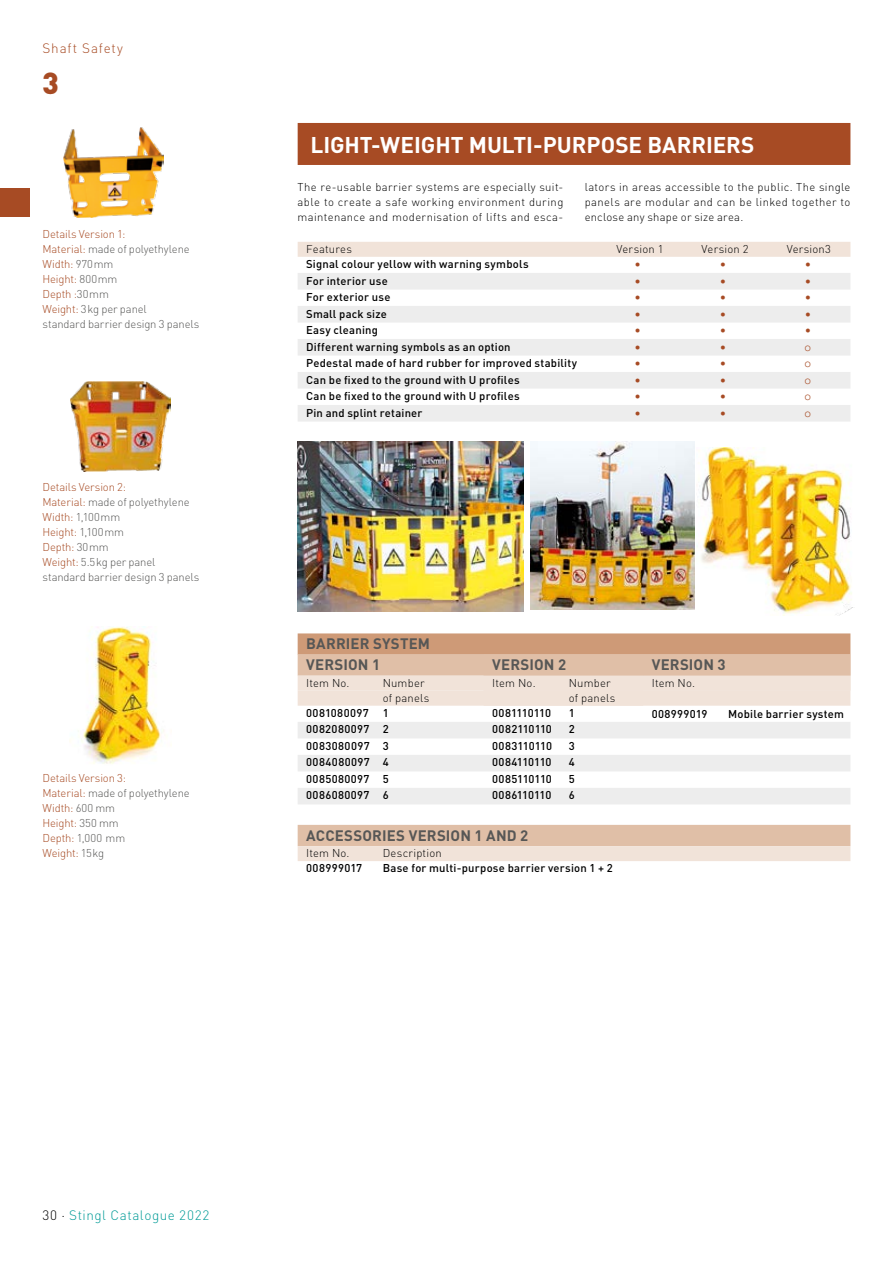
<style>
.page{position:relative;width:893px;height:1263px;background:#fff}
.page>*{position:absolute;margin:0;border:0;box-sizing:border-box;transform-origin:0 0}
.t1{font:900 30px "DIN";color:#a74b24}
.t2{font:700 22.5px "DIN";color:#fff}
.t3{font:700 15px/21px "DIN";letter-spacing:.005em;color:#575756}
.t4{font:300 13.5px "DIN";letter-spacing:.04em;color:#009b97}
.t5{font:300 13.5px "DIN";letter-spacing:.06em;color:#a74b24}
.t6{font:500 11.25px/16.5px "DIN";letter-spacing:.02em;color:#000;text-align:justify}
.t7{font:300 11.25px/15px "DIN";letter-spacing:.025em;color:#000;text-align:justify}
.t8{font:300 11.25px/15px "DIN";letter-spacing:-.01em;color:#575756}
.t9{font:300 11.25px/15px "DIN";letter-spacing:-.01em;color:#a74b24}
.t10{font:500 11.25px "DIN";letter-spacing:-.01em;color:#000}
.t11{font:900 11.25px "DIN Next LT Pro";color:#a74b24}
.t12{font:500 11.25px "DIN";color:#000}
.t13{font:300 11.25px "DIN Next LT Pro";color:#a74b24}
.s1{color:#a74b24}
.s2{color:#575756}
.s3{color:#000}
</style>
<div class="page">
<img style="left:298px;top:442px;width:225px;height:169px">
<img style="left:531px;top:442px;width:163px;height:168px">
<div style="left:298px;top:123px;width:552px;height:42px;background:#a74b24"></div>
<img style="left:71px;top:381px;width:99px;height:90px">
<img style="left:64px;top:128px;width:100px;height:90px">
<img style="left:78px;top:626px;width:86px;height:138px">
<img style="left:699px;top:448px;width:154px;height:168px">
<div style="left:298px;top:242px;width:552px;height:15px;background:#f1e3d9"></div>
<div style="left:298px;top:273px;width:552px;height:17px;background:#ededed"></div>
<div style="left:298px;top:306px;width:552px;height:17px;background:#ededed"></div>
<div style="left:298px;top:339px;width:552px;height:17px;background:#ededed"></div>
<div style="left:298px;top:372px;width:552px;height:17px;background:#ededed"></div>
<div style="left:298px;top:405px;width:552px;height:17px;background:#ededed"></div>
<div style="left:298px;top:825px;width:552px;height:21px;background:#e0bfa7"></div>
<div style="left:298px;top:846px;width:552px;height:15px;background:#f1e3d9"></div>
<div style="left:298px;top:633px;width:552px;height:22px;background:#ce9a77"></div>
<div style="left:298px;top:654px;width:552px;height:22px;background:#e0bfa7"></div>
<div style="left:298px;top:676px;width:552px;height:15px;background:#f1e3d9"></div>
<div style="left:298px;top:691px;width:552px;height:15px;background:#f1e3d9"></div>
<div style="left:298px;top:722px;width:552px;height:16px;background:#ededed"></div>
<div style="left:298px;top:755px;width:552px;height:16px;background:#ededed"></div>
<div style="left:298px;top:788px;width:552px;height:16px;background:#ededed"></div>
<div style="left:0;top:188px;width:30px;height:29px;background:#a74b24"></div>
<p class="t5" style="left:43px;top:40px;width:82px">Shaft Safety</p>
<h1 class="t1" style="left:42px;top:63px;width:18px">3</h1>
<p class="t8" style="left:43px;top:226px;width:158px"><span class="s1">Details Version 1:<br>Material:</span> made of polyethylene<br><span class="s1">Width:</span> 970mm<br><span class="s1">Height:</span> 800mm<br><span class="s1">Depth :</span>30mm<br><span class="s1">Weight:</span> 3kg per panel<br>standard barrier design 3 panels</p>
<p class="t8" style="left:43px;top:480px;width:158px"><span class="s1">Details Version 2:<br>Material:</span> made of polyethylene<br><span class="s1">Width:</span> 1,100mm<br><span class="s1">Height:</span> 1,100mm<br><span class="s1">Depth:</span> 30mm<br><span class="s1">Weight:</span> 5.5kg per panel standard barrier design 3 panels</p>
<p class="t9" style="left:43px;top:770px;width:149px">Details Version 3:<br>Material: <span class="s2">made of polyethylene<br></span>Width: <span class="s2">600 mm<br></span>Height: <span class="s2">350 mm<br></span>Depth: <span class="s2">1,000 mm<br></span>Weight: <span class="s2">15kg</span></p>
<h2 class="t2" style="left:310px;top:130px;width:446px">LIGHT-WEIGHT MULTI-PURPOSE BARRIERS</h2>
<p class="t7" style="left:298px;top:180px;width:267px">The re-usable barrier systems are especially suit&shy;able to create a safe working environment during maintenance and modernisation of lifts and esca-</p>
<p class="t7" style="left:585px;top:180px;width:267px">lators in areas accessible to the public. The single panels are modular and can be linked together to enclose any shape or size area.</p>
<p class="t7" style="left:306px;top:241px;width:47px">Features</p>
<p class="t7" style="left:617px;top:241px;width:48px">Version 1</p>
<p class="t7" style="left:702px;top:241px;width:48px">Version 2</p>
<p class="t7" style="left:787px;top:241px;width:46px">Version3</p>
<p class="t6" style="left:306px;top:255px;width:224px">Signal colour yellow with warning symbols</p>
<p class="t11" style="left:635px;top:257px;width:7px">•</p>
<p class="t11" style="left:720px;top:257px;width:7px">•</p>
<p class="t11" style="left:805px;top:257px;width:7px">•</p>
<p class="t6" style="left:306px;top:272px;width:83px">For interior use</p>
<p class="t11" style="left:635px;top:274px;width:7px">•</p>
<p class="t11" style="left:720px;top:274px;width:7px">•</p>
<p class="t11" style="left:805px;top:274px;width:7px">•</p>
<p class="t6" style="left:306px;top:288px;width:86px">For exterior use</p>
<p class="t11" style="left:635px;top:290px;width:7px">•</p>
<p class="t11" style="left:720px;top:290px;width:7px">•</p>
<p class="t11" style="left:805px;top:290px;width:7px">•</p>
<p class="t6" style="left:306px;top:305px;width:82px">Small pack size</p>
<p class="t11" style="left:635px;top:307px;width:7px">•</p>
<p class="t11" style="left:720px;top:307px;width:7px">•</p>
<p class="t11" style="left:805px;top:307px;width:7px">•</p>
<p class="t6" style="left:306px;top:321px;width:73px">Easy cleaning</p>
<p class="t11" style="left:635px;top:323px;width:7px">•</p>
<p class="t11" style="left:720px;top:323px;width:7px">•</p>
<p class="t11" style="left:805px;top:323px;width:7px">•</p>
<p class="t6" style="left:306px;top:338px;width:206px">Different warning symbols as an option</p>
<p class="t11" style="left:635px;top:340px;width:7px">•</p>
<p class="t11" style="left:720px;top:340px;width:7px">•</p>
<p class="t13" style="left:805px;top:340px;width:7px">0</p>
<p class="t6" style="left:306px;top:354px;width:272px">Pedestal made of hard rubber for improved stability</p>
<p class="t11" style="left:635px;top:356px;width:7px">•</p>
<p class="t11" style="left:720px;top:356px;width:7px">•</p>
<p class="t13" style="left:805px;top:357px;width:7px">0</p>
<p class="t6" style="left:306px;top:371px;width:215px">Can be fixed to the ground with U profiles</p>
<p class="t11" style="left:635px;top:373px;width:7px">•</p>
<p class="t11" style="left:720px;top:373px;width:7px">•</p>
<p class="t13" style="left:805px;top:373px;width:7px">0</p>
<p class="t6" style="left:306px;top:387px;width:215px">Can be fixed to the ground with U profiles</p>
<p class="t11" style="left:635px;top:390px;width:7px">•</p>
<p class="t11" style="left:720px;top:390px;width:7px">•</p>
<p class="t13" style="left:805px;top:390px;width:7px">0</p>
<p class="t6" style="left:306px;top:404px;width:118px">Pin and splint retainer</p>
<p class="t11" style="left:635px;top:406px;width:7px">•</p>
<p class="t11" style="left:720px;top:406px;width:7px">•</p>
<p class="t13" style="left:805px;top:406px;width:7px">0</p>
<h3 class="t3" style="left:306px;top:633px;width:125px">BARRIER SYSTEM<br>VERSION 1</h3>
<p class="t7" style="left:306px;top:675px;width:45px">Item No.</p>
<p class="t7" style="left:383px;top:675px;width:48px">Number of panels</p>
<p class="t6" style="left:306px;top:704px;width:84px">0081080097 1<br>0082080097 2<br>0083080097 3<br>0084080097 4<br>0085080097 5<br>0086080097 6</p>
<h3 class="t3" style="left:492px;top:654px;width:75px">VERSION 2</h3>
<p class="t7" style="left:492px;top:675px;width:45px">Item No.</p>
<p class="t7" style="left:569px;top:675px;width:48px">Number of panels</p>
<p class="t10" style="left:492px;top:706px;width:60px">0081110110</p>
<p class="t6" style="left:569px;top:704px;width:7px">1</p>
<p class="t12" style="left:492px;top:722px;width:61px">0082110110</p>
<p class="t6" style="left:569px;top:721px;width:7px">2</p>
<p class="t12" style="left:492px;top:739px;width:61px">0083110110</p>
<p class="t6" style="left:569px;top:737px;width:7px">3</p>
<p class="t10" style="left:492px;top:755px;width:61px">0084110110</p>
<p class="t6" style="left:569px;top:754px;width:7px">4</p>
<p class="t10" style="left:492px;top:772px;width:61px">0085110110</p>
<p class="t6" style="left:569px;top:770px;width:7px">5</p>
<p class="t10" style="left:492px;top:788px;width:61px">0086110110</p>
<p class="t6" style="left:569px;top:787px;width:7px">6</p>
<h3 class="t3" style="left:306px;top:824px;width:224px">ACCESSORIES VERSION 1 AND 2</h3>
<p class="t7" style="left:306px;top:846px;width:45px">Item No.</p>
<p class="t7" style="left:383px;top:846px;width:61px">Description</p>
<p class="t6" style="left:306px;top:860px;width:57px">008999017</p>
<p class="t6" style="left:383px;top:860px;width:232px">Base for multi-purpose barrier version 1 + 2</p>
<h3 class="t3" style="left:652px;top:654px;width:75px">VERSION 3</h3>
<p class="t7" style="left:652px;top:675px;width:45px">Item No.</p>
<p class="t6" style="left:652px;top:706px;width:57px">008999019</p>
<p class="t6" style="left:728px;top:706px;width:117px">Mobile barrier system</p>
<p class="t4" style="left:43px;top:1207px;width:168px"><span class="s3">30 ·</span> Stingl Catalogue 2022</p>
</div>
